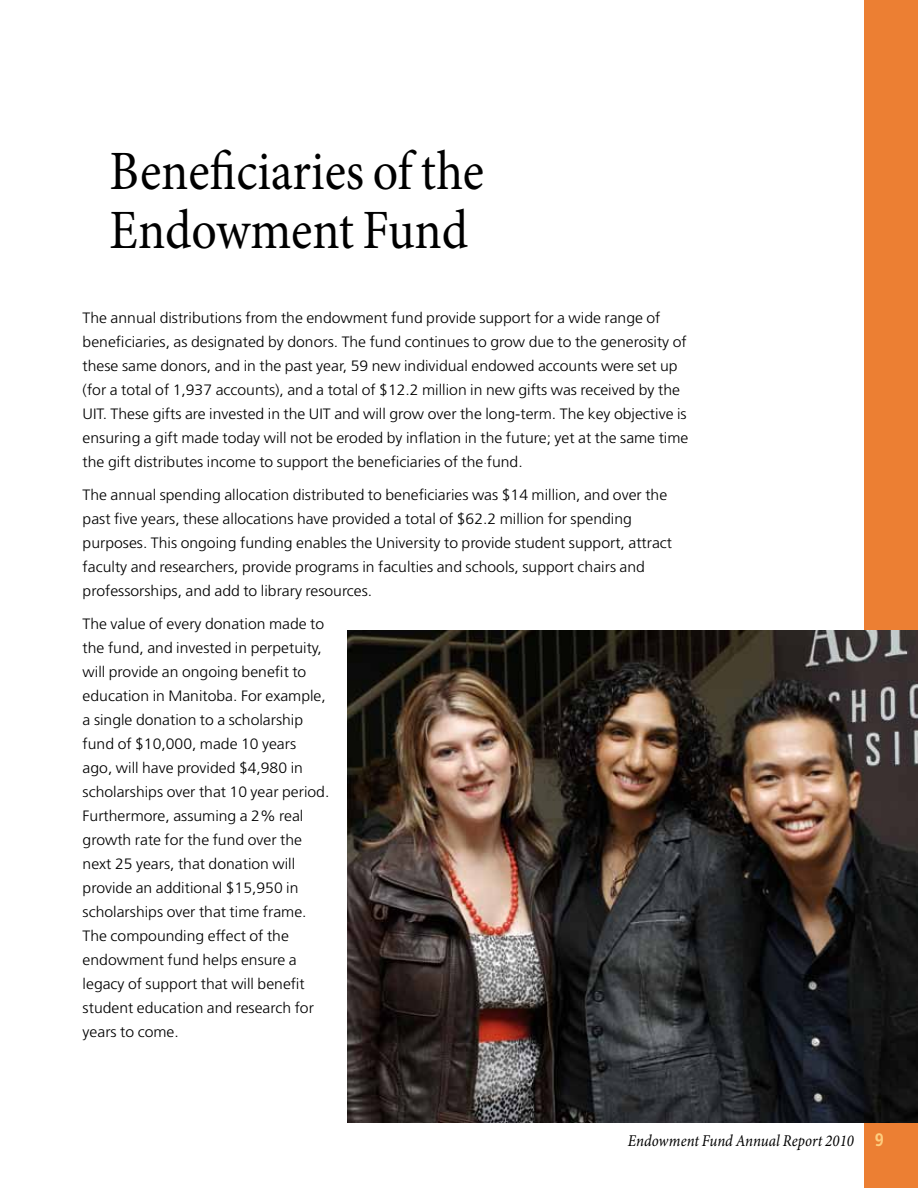
<style>
.page{position:relative;width:918px;height:1188px;background:#fff}
.page>*{position:absolute;margin:0;border:0;box-sizing:border-box;transform-origin:0 0}
.t1{font:55.5px/58.5px "Minion Pro";color:#000;scale:.9 1}
.t2{font:italic 16.5px "Minion Pro";letter-spacing:.005em;color:#000;scale:.9 1}
.t3{font:300 15px/24px "Frutiger";color:#000;scale:1.05 1}
.s1{font-family:"Frutiger";font-weight:700;font-style:normal;font-size:18px;color:#fdce80}
</style>
<div class="page">
<div style="left:865px;top:0;width:53px;height:1188px;background:#ec7f33"></div>
<img style="left:347px;top:630px;width:571px;height:492px">
<h1 class="t1" style="left:110px;top:143px;width:418px">Beneficiaries of the<br>Endowment Fund</h1>
<p class="t3" style="left:83px;top:306px;width:578px">The annual distributions from the endowment fund provide support for a wide range of beneficiaries, as designated by donors. The fund continues to grow due to the generosity of these same donors, and in the past year, 59 new individual endowed accounts were set up (for a total of 1,937 accounts), and a total of $12.2 million in new gifts was received by the UIT. These gifts are invested in the UIT and will grow over the long-term. The key objective is ensuring a gift made today will not be eroded by inflation in the future; yet at the same time the gift distributes income to support the beneficiaries of the fund.</p>
<p class="t3" style="left:83px;top:483px;width:563px">The annual spending allocation distributed to beneficiaries was $14 million, and over the past five years, these allocations have provided a total of $62.2 million for spending purposes. This ongoing funding enables the University to provide student support, attract faculty and researchers, provide programs in faculties and schools, support chairs and professorships, and add to library resources.</p>
<p class="t3" style="left:83px;top:612px;width:237px">The value of every donation made to the fund, and invested in perpetuity, will provide an ongoing benefit to education in Manitoba. For example, a single donation to a scholarship fund of $10,000, made 10 years ago, will have provided $4,980 in scholarships over that 10 year period.<br>Furthermore, assuming a 2% real growth rate for the fund over the next 25 years, that donation will provide an additional $15,950 in scholarships over that time frame.<br>The compounding effect of the endowment fund helps ensure a legacy of support that will benefit student education and research for years to come.</p>
<p class="t2" style="left:628px;top:1130px;width:286px">Endowment Fund Annual Report 2010 <span class="s1">9</span></p>
</div>
